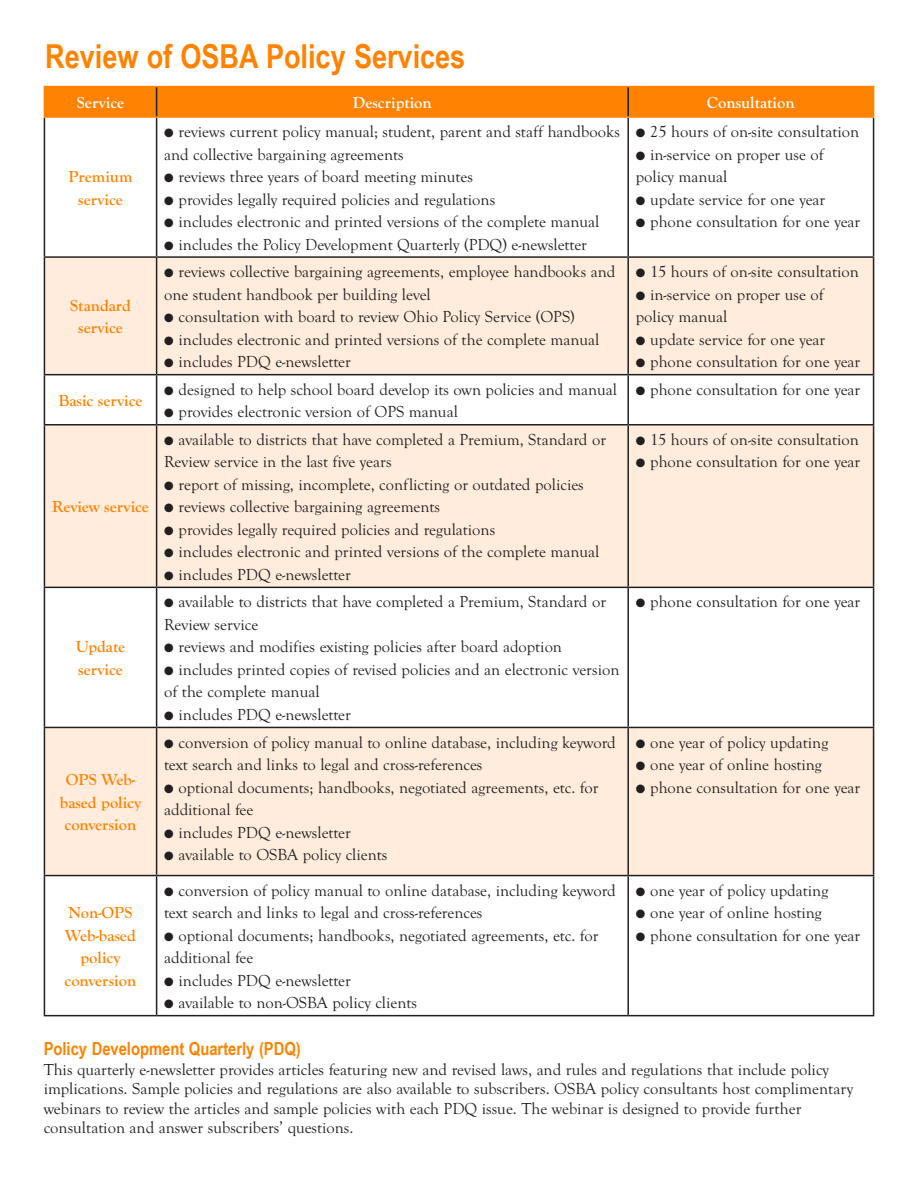
<style>
.page{position:relative;width:918px;height:1188px;background:#fff}
.page>*{position:absolute;margin:0;border:0;box-sizing:border-box;transform-origin:0 0}
.t1{font:700 33px "Arial Narrow";color:#ff8200}
.t2{font:700 18px "Arial Narrow";color:#ff8200}
.t3{font:16.5px/22.5px "Goudy Old Sty T";color:#231f20}
.t4{font:700 16.5px/22.5px "Goudy Old Sty T";color:#ff8200;text-align:center}
.t5{font:700 16.5px "Goudy Old Sty T";color:#fff}
</style>
<div class="page">
<svg style="left:45px;top:258px;width:828px;height:617px;fill:#ffecdc"></svg>
<hr style="left:44px;top:118px;width:1px;height:138px;background:#231f20">
<hr style="left:156px;top:118px;width:1px;height:138px;background:#231f20">
<hr style="left:627px;top:118px;width:2px;height:138px;background:#231f20">
<hr style="left:873px;top:118px;width:1px;height:138px;background:#231f20">
<hr style="left:44px;top:256px;width:113px;height:2px;background:#231f20">
<hr style="left:44px;top:258px;width:1px;height:116px;background:#231f20">
<hr style="left:157px;top:256px;width:471px;height:2px;background:#231f20">
<hr style="left:156px;top:258px;width:1px;height:116px;background:#231f20">
<hr style="left:628px;top:256px;width:246px;height:2px;background:#231f20">
<hr style="left:627px;top:258px;width:2px;height:116px;background:#231f20">
<hr style="left:873px;top:258px;width:1px;height:116px;background:#231f20">
<hr style="left:44px;top:374px;width:113px;height:1px;background:#231f20">
<hr style="left:44px;top:375px;width:1px;height:49px;background:#231f20">
<hr style="left:157px;top:374px;width:471px;height:1px;background:#231f20">
<hr style="left:156px;top:375px;width:1px;height:49px;background:#231f20">
<hr style="left:628px;top:374px;width:246px;height:1px;background:#231f20">
<hr style="left:627px;top:375px;width:2px;height:49px;background:#231f20">
<hr style="left:873px;top:375px;width:1px;height:49px;background:#231f20">
<hr style="left:44px;top:424px;width:113px;height:2px;background:#231f20">
<hr style="left:44px;top:426px;width:1px;height:161px;background:#231f20">
<hr style="left:157px;top:424px;width:471px;height:2px;background:#231f20">
<hr style="left:156px;top:426px;width:1px;height:161px;background:#231f20">
<hr style="left:628px;top:424px;width:246px;height:2px;background:#231f20">
<hr style="left:627px;top:426px;width:2px;height:161px;background:#231f20">
<hr style="left:873px;top:426px;width:1px;height:161px;background:#231f20">
<hr style="left:44px;top:587px;width:113px;height:1px;background:#231f20">
<hr style="left:44px;top:588px;width:1px;height:139px;background:#231f20">
<hr style="left:157px;top:587px;width:471px;height:1px;background:#231f20">
<hr style="left:156px;top:588px;width:1px;height:139px;background:#231f20">
<hr style="left:628px;top:587px;width:246px;height:1px;background:#231f20">
<hr style="left:627px;top:588px;width:2px;height:139px;background:#231f20">
<hr style="left:873px;top:588px;width:1px;height:139px;background:#231f20">
<hr style="left:44px;top:727px;width:113px;height:1px;background:#231f20">
<hr style="left:44px;top:728px;width:1px;height:147px;background:#231f20">
<hr style="left:157px;top:727px;width:471px;height:1px;background:#231f20">
<hr style="left:156px;top:728px;width:1px;height:147px;background:#231f20">
<hr style="left:628px;top:727px;width:246px;height:1px;background:#231f20">
<hr style="left:627px;top:728px;width:2px;height:147px;background:#231f20">
<hr style="left:873px;top:728px;width:1px;height:147px;background:#231f20">
<hr style="left:44px;top:875px;width:113px;height:1px;background:#231f20">
<hr style="left:44px;top:876px;width:1px;height:139px;background:#231f20">
<hr style="left:157px;top:875px;width:471px;height:1px;background:#231f20">
<hr style="left:156px;top:876px;width:1px;height:139px;background:#231f20">
<hr style="left:628px;top:875px;width:246px;height:1px;background:#231f20">
<hr style="left:627px;top:876px;width:2px;height:139px;background:#231f20">
<hr style="left:873px;top:876px;width:1px;height:139px;background:#231f20">
<hr style="left:44px;top:1015px;width:113px;height:1px;background:#231f20">
<hr style="left:157px;top:1015px;width:471px;height:1px;background:#231f20">
<hr style="left:628px;top:1015px;width:246px;height:1px;background:#231f20">
<hr style="left:44px;top:86px;width:113px;height:1px;background:#ff8200">
<hr style="left:157px;top:86px;width:471px;height:1px;background:#ff8200">
<hr style="left:628px;top:86px;width:246px;height:1px;background:#ff8200">
<hr style="left:44px;top:116px;width:113px;height:2px;background:#ff8200">
<hr style="left:157px;top:116px;width:471px;height:2px;background:#ff8200">
<hr style="left:628px;top:116px;width:246px;height:2px;background:#ff8200">
<div style="left:44px;top:87px;width:830px;height:30px;background:#ff8200"></div>
<hr style="left:627px;top:87px;width:2px;height:29px;background:#231f20">
<p class="t1" style="left:45px;top:32px;width:422px">Review of OSBA Policy Services</p>
<p class="t5" style="left:77px;top:93px;width:49px">Service</p>
<p class="t5" style="left:353px;top:93px;width:81px">Description</p>
<p class="t5" style="left:707px;top:93px;width:89px">Consultation</p>
<p class="t4" style="left:68px;top:165px;width:66px">Premium service</p>
<p class="t4" style="left:70px;top:294px;width:62px">Standard service</p>
<p class="t4" style="left:58px;top:389px;width:86px">Basic service</p>
<p class="t4" style="left:52px;top:496px;width:98px">Review service</p>
<p class="t4" style="left:76px;top:636px;width:51px;text-align:left">Update service</p>
<p class="t4" style="left:60px;top:769px;width:83px">OPS Web&shy;based policy conversion</p>
<p class="t4" style="left:65px;top:902px;width:73px">Non-OPS<br>Web-based policy conversion</p>
<p class="t3" style="left:164px;top:121px;width:458px">● reviews current policy manual; student, parent and staff handbooks and collective bargaining agreements</p>
<p class="t3" style="left:164px;top:166px;width:310px">● reviews three years of board meeting minutes</p>
<p class="t3" style="left:164px;top:188px;width:333px">● provides legally required policies and regulations</p>
<p class="t3" style="left:164px;top:211px;width:437px">● includes electronic and printed versions of the complete manual</p>
<p class="t3" style="left:164px;top:233px;width:424px">● includes the Policy Development Quarterly (PDQ) e-newsletter</p>
<p class="t3" style="left:164px;top:261px;width:453px">● reviews collective bargaining agreements, employee handbooks and one student handbook per building level</p>
<p class="t3" style="left:164px;top:306px;width:412px">● consultation with board to review Ohio Policy Service (OPS)</p>
<p class="t3" style="left:164px;top:328px;width:437px">● includes electronic and printed versions of the complete manual</p>
<p class="t3" style="left:164px;top:351px;width:188px">● includes PDQ e-newsletter</p>
<p class="t3" style="left:164px;top:378px;width:454px">● designed to help school board develop its own policies and manual</p>
<p class="t3" style="left:164px;top:401px;width:295px">● provides electronic version of OPS manual</p>
<p class="t3" style="left:164px;top:428px;width:443px">● available to districts that have completed a Premium, Standard or<br>Review service in the last five years</p>
<p class="t3" style="left:164px;top:473px;width:421px">● report of missing, incomplete, conflicting or outdated policies</p>
<p class="t3" style="left:164px;top:496px;width:278px">● reviews collective bargaining agreements</p>
<p class="t3" style="left:164px;top:518px;width:333px">● provides legally required policies and regulations</p>
<p class="t3" style="left:164px;top:541px;width:437px">● includes electronic and printed versions of the complete manual</p>
<p class="t3" style="left:164px;top:563px;width:188px">● includes PDQ e-newsletter</p>
<p class="t3" style="left:164px;top:591px;width:443px">● available to districts that have completed a Premium, Standard or<br>Review service</p>
<p class="t3" style="left:164px;top:636px;width:399px">● reviews and modifies existing policies after board adoption</p>
<p class="t3" style="left:164px;top:658px;width:457px">● includes printed copies of revised policies and an electronic version of the complete manual</p>
<p class="t3" style="left:164px;top:703px;width:188px">● includes PDQ e-newsletter</p>
<p class="t3" style="left:164px;top:731px;width:453px">● conversion of policy manual to online database, including keyword text search and links to legal and cross-references</p>
<p class="t3" style="left:164px;top:776px;width:436px">● optional documents; handbooks, negotiated agreements, etc. for additional fee</p>
<p class="t3" style="left:164px;top:821px;width:188px">● includes PDQ e-newsletter</p>
<p class="t3" style="left:164px;top:844px;width:225px">● available to OSBA policy clients</p>
<p class="t3" style="left:164px;top:879px;width:453px">● conversion of policy manual to online database, including keyword text search and links to legal and cross-references</p>
<p class="t3" style="left:164px;top:924px;width:436px">● optional documents; handbooks, negotiated agreements, etc. for additional fee</p>
<p class="t3" style="left:164px;top:969px;width:188px">● includes PDQ e-newsletter</p>
<p class="t3" style="left:164px;top:992px;width:254px">● available to non-OSBA policy clients</p>
<p class="t3" style="left:636px;top:121px;width:225px">● 25 hours of on-site consultation</p>
<p class="t3" style="left:636px;top:143px;width:190px">● in-service on proper use of policy manual</p>
<p class="t3" style="left:636px;top:188px;width:191px">● update service for one year</p>
<p class="t3" style="left:636px;top:211px;width:226px">● phone consultation for one year</p>
<p class="t3" style="left:636px;top:261px;width:225px">● 15 hours of on-site consultation</p>
<p class="t3" style="left:636px;top:283px;width:190px">● in-service on proper use of policy manual</p>
<p class="t3" style="left:636px;top:328px;width:191px">● update service for one year</p>
<p class="t3" style="left:636px;top:351px;width:226px">● phone consultation for one year</p>
<p class="t3" style="left:636px;top:378px;width:226px">● phone consultation for one year</p>
<p class="t3" style="left:636px;top:428px;width:225px">● 15 hours of on-site consultation</p>
<p class="t3" style="left:636px;top:451px;width:226px">● phone consultation for one year</p>
<p class="t3" style="left:636px;top:591px;width:226px">● phone consultation for one year</p>
<p class="t3" style="left:636px;top:731px;width:194px">● one year of policy updating</p>
<p class="t3" style="left:636px;top:754px;width:188px">● one year of online hosting</p>
<p class="t3" style="left:636px;top:776px;width:226px">● phone consultation for one year</p>
<p class="t3" style="left:636px;top:879px;width:194px">● one year of policy updating</p>
<p class="t3" style="left:636px;top:902px;width:188px">● one year of online hosting</p>
<p class="t3" style="left:636px;top:924px;width:226px">● phone consultation for one year</p>
<p class="t2" style="left:44px;top:1035px;width:259px">Policy Development Quarterly (PDQ)</p>
<p class="t3" style="left:44px;top:1060px;width:811px;line-height:19.5px">This quarterly e-newsletter provides articles featuring new and revised laws, and rules and regulations that include policy implications. Sample policies and regulations are also available to subscribers. OSBA policy consultants host complimentary webinars to review the articles and sample policies with each PDQ issue. The webinar is designed to provide further consultation and answer subscribers’ questions.</p>
</div>
